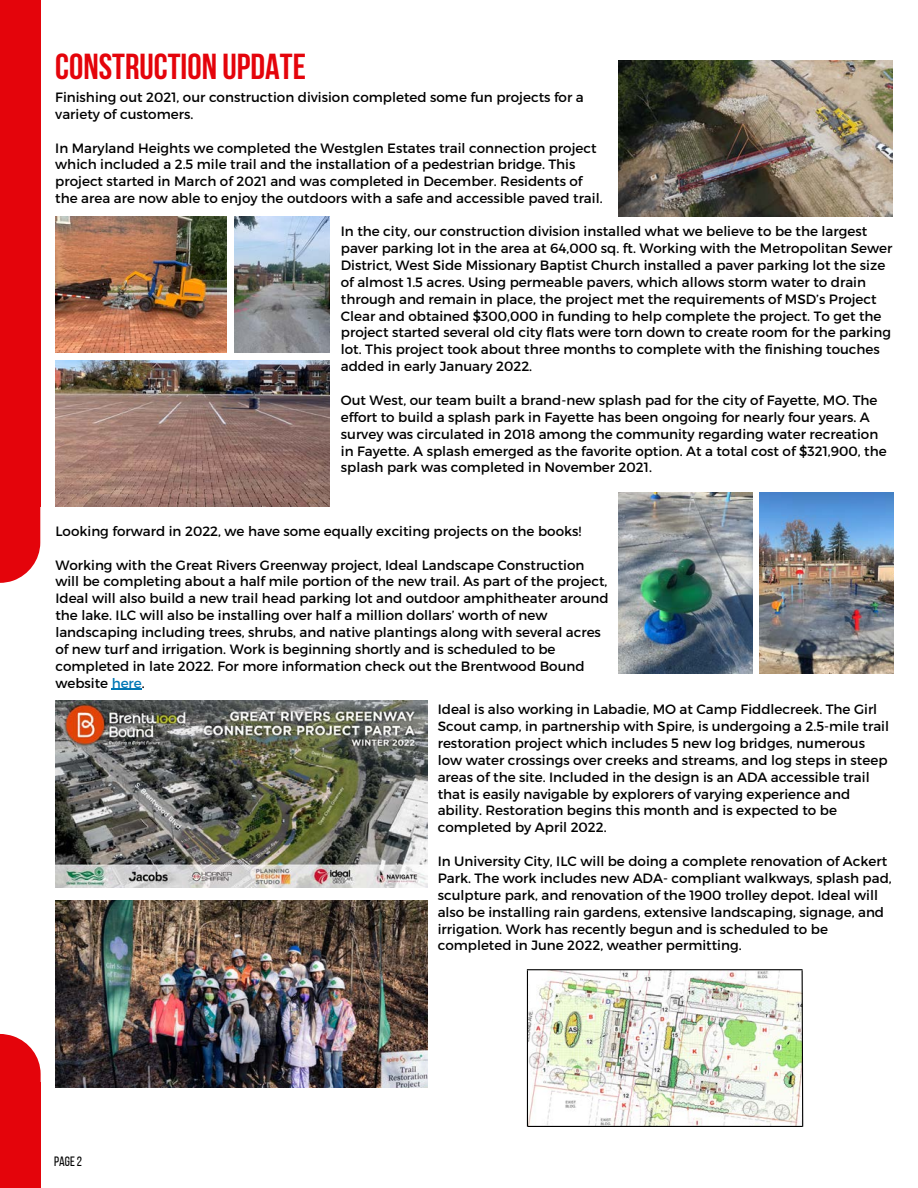
<style>
.page{position:relative;width:918px;height:1188px;background:#fff}
.page>*{position:absolute;margin:0;border:0;box-sizing:border-box;transform-origin:0 0}
.t1{font:700 36px "Bebas Neue";color:#e4040b}
.t2{font:13.5px/16.8px "Montserrat";color:#000}
.t3{font:13.5px "Bebas Neue";color:#000}
.s1{color:#0177b5}
</style>
<div class="page">
<div style="left:0;top:0;width:40px;height:507px;background:#e4040b"></div>
<svg style="left:0;top:507px;width:40px;height:76px;background:#e72027"></svg>
<div style="left:0;top:1083px;width:41px;height:105px;background:#e4040b"></div>
<svg style="left:0;top:1034px;width:41px;height:49px"></svg>
<img style="left:618px;top:492px;width:134px;height:182px">
<img style="left:55px;top:216px;width:171px;height:136px">
<img style="left:55px;top:360px;width:275px;height:146px">
<img style="left:759px;top:492px;width:134px;height:182px">
<img style="left:235px;top:216px;width:94px;height:136px">
<img style="left:618px;top:61px;width:275px;height:155px">
<img style="left:55px;top:901px;width:373px;height:187px">
<img style="left:55px;top:701px;width:373px;height:187px">
<hr style="left:112px;top:689px;width:30px;height:1px;background:#0177b5">
<img style="left:528px;top:970px;width:273px;height:156px">
<hr style="left:527px;top:969px;width:276px;height:1px;background:#000">
<hr style="left:528px;top:1126px;width:275px;height:1px;background:#000">
<svg style="left:801px;top:969px;width:3px;height:158px"></svg>
<hr style="left:527px;top:970px;width:1px;height:157px;background:#000">
<p class="t1" style="left:55px;top:52px;width:252px">CONSTRUCTION UPDATE</p>
<p class="t2" style="left:55px;top:88px;width:530px">Finishing out 2021, our construction division completed some fun projects for a variety of customers.</p>
<p class="t2" style="left:55px;top:139px;width:549px">In Maryland Heights we completed the Westglen Estates trail connection project which included a 2.5 mile trail and the installation of a pedestrian bridge. This project started in March of 2021 and was completed in December. Residents of the area are now able to enjoy the outdoors with a safe and accessible paved trail.</p>
<p class="t2" style="left:341px;top:222px;width:553px">In the city, our construction division installed what we believe to be the largest paver parking lot in the area at 64,000 sq. ft. Working with the Metropolitan Sewer District, West Side Missionary Baptist Church installed a paver parking lot the size of almost 1.5 acres. Using permeable pavers, which allows storm water to drain through and remain in place, the project met the requirements of MSD’s Project Clear and obtained $300,000 in funding to help complete the project. To get the project started several old city flats were torn down to create room for the parking lot. This project took about three months to complete with the finishing touches added in early January 2022.</p>
<p class="t2" style="left:341px;top:391px;width:547px">Out West, our team built a brand-new splash pad for the city of Fayette, MO. The effort to build a splash park in Fayette has been ongoing for nearly four years. A survey was circulated in 2018 among the community regarding water recreation in Fayette. A splash emerged as the favorite option. At a total cost of $321,900, the splash park was completed in November 2021.</p>
<p class="t2" style="left:55px;top:522px;width:527px">Looking forward in 2022, we have some equally exciting projects on the books!</p>
<p class="t2" style="left:55px;top:556px;width:555px">Working with the Great Rivers Greenway project, Ideal Landscape Construction will be completing about a half mile portion of the new trail. As part of the project, Ideal will also build a new trail head parking lot and outdoor amphitheater around the lake. ILC will also be installing over half a million dollars’ worth of new landscaping including trees, shrubs, and native plantings along with several acres of new turf and irrigation. Work is beginning shortly and is scheduled to be completed in late 2022. For more information check out the Brentwood Bound website <span class="s1">here</span>.</p>
<p class="t2" style="left:438px;top:700px;width:453px">Ideal is also working in Labadie, MO at Camp Fiddlecreek. The Girl Scout camp, in partnership with Spire, is undergoing a 2.5-mile trail restoration project which includes 5 new log bridges, numerous low water crossings over creeks and streams, and log steps in steep areas of the site. Included in the design is an ADA accessible trail that is easily navigable by explorers of varying experience and ability. Restoration begins this month and is expected to be completed by April 2022.</p>
<p class="t2" style="left:438px;top:852px;width:456px">In University City, ILC will be doing a complete renovation of Ackert Park. The work includes new ADA- compliant walkways, splash pad, sculpture park, and renovation of the 1900 trolley depot. Ideal will also be installing rain gardens, extensive landscaping, signage, and irrigation. Work has recently begun and is scheduled to be completed in June 2022, weather permitting.</p>
<p class="t3" style="left:54px;top:1156px;width:30px">Page 2</p>
</div>
